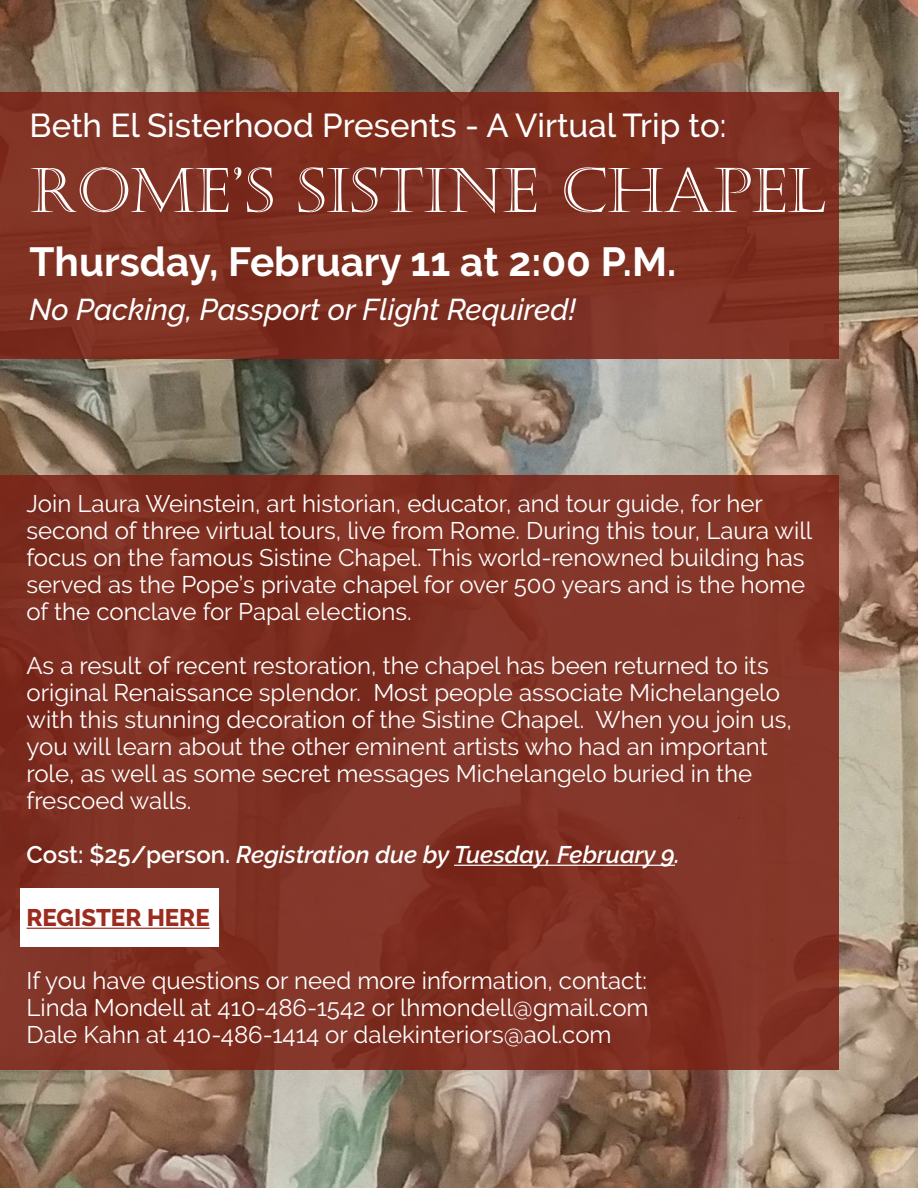
<style>
.page{position:relative;width:918px;height:1188px;background:#fff}
.page>*{position:absolute;margin:0;border:0;box-sizing:border-box;transform-origin:0 0}
.t1{font:61.5px "Castellar";color:#fff}
.t2{font:700 40.5px "Raleway";color:#fff}
.t3{font:500 33px "Raleway";color:#fff}
.t4{font:italic 500 30px "Raleway";color:#fff}
.t5{font:24px/27px "Raleway";color:#fff}
.t6{font:italic 600 24px "Raleway";color:#fff}
.t7{font:800 24px "Raleway";color:#9d2c20}
.s1{font-style:normal}
</style>
<div class="page">
<img style="left:1px;top:1px;width:916px;height:1186px">
<div style="left:1px;top:93px;width:838px;height:266px;background:#7f3021"></div>
<div style="left:1px;top:475px;width:838px;height:594px;background:#823326"></div>
<div style="left:20px;top:888px;width:199px;height:59px;background:#fff"></div>
<hr style="left:454px;top:865px;width:221px;height:1px;background:#fff">
<hr style="left:27px;top:928px;width:183px;height:1px;background:#9d2c20">
<p class="t3" style="left:30px;top:106px;width:698px">Beth El Sisterhood Presents - A Virtual Trip to:</p>
<p class="t1" style="left:30px;top:156px;width:797px">ROME’S SISTINE CHAPEL</p>
<p class="t2" style="left:30px;top:239px;width:648px">Thursday, February 11 at 2:00 P.M.</p>
<p class="t4" style="left:30px;top:292px;width:548px">No Packing, Passport or Flight Required!</p>
<p class="t5" style="left:27px;top:490px;width:787px">Join Laura Weinstein, art historian, educator, and tour guide, for her second of three virtual tours, live from Rome. During this tour, Laura will focus on the famous Sistine Chapel. This world-renowned building has served as the Pope’s private chapel for over 500 years and is the home of the conclave for Papal elections.</p>
<p class="t5" style="left:27px;top:652px;width:767px">As a result of recent restoration, the chapel has been returned to its original Renaissance splendor. Most people associate Michelangelo with this stunning decoration of the Sistine Chapel. When you join us, you will learn about the other eminent artists who had an important role, as well as some secret messages Michelangelo buried in the frescoed walls.</p>
<p class="t6" style="left:27px;top:841px;width:655px"><span class="s1">Cost: $25/person.</span> Registration due by Tuesday, February 9.</p>
<p class="t7" style="left:27px;top:904px;width:185px">REGISTER HERE</p>
<p class="t5" style="left:27px;top:967px;width:622px">If you have questions or need more information, contact:</p>
<p class="t5" style="left:27px;top:994px;width:624px">Linda Mondell at 410-486-1542 or lhmondell@gmail.com</p>
<p class="t5" style="left:27px;top:1021px;width:587px">Dale Kahn at 410-486-1414 or dalekinteriors@aol.com</p>
</div>
